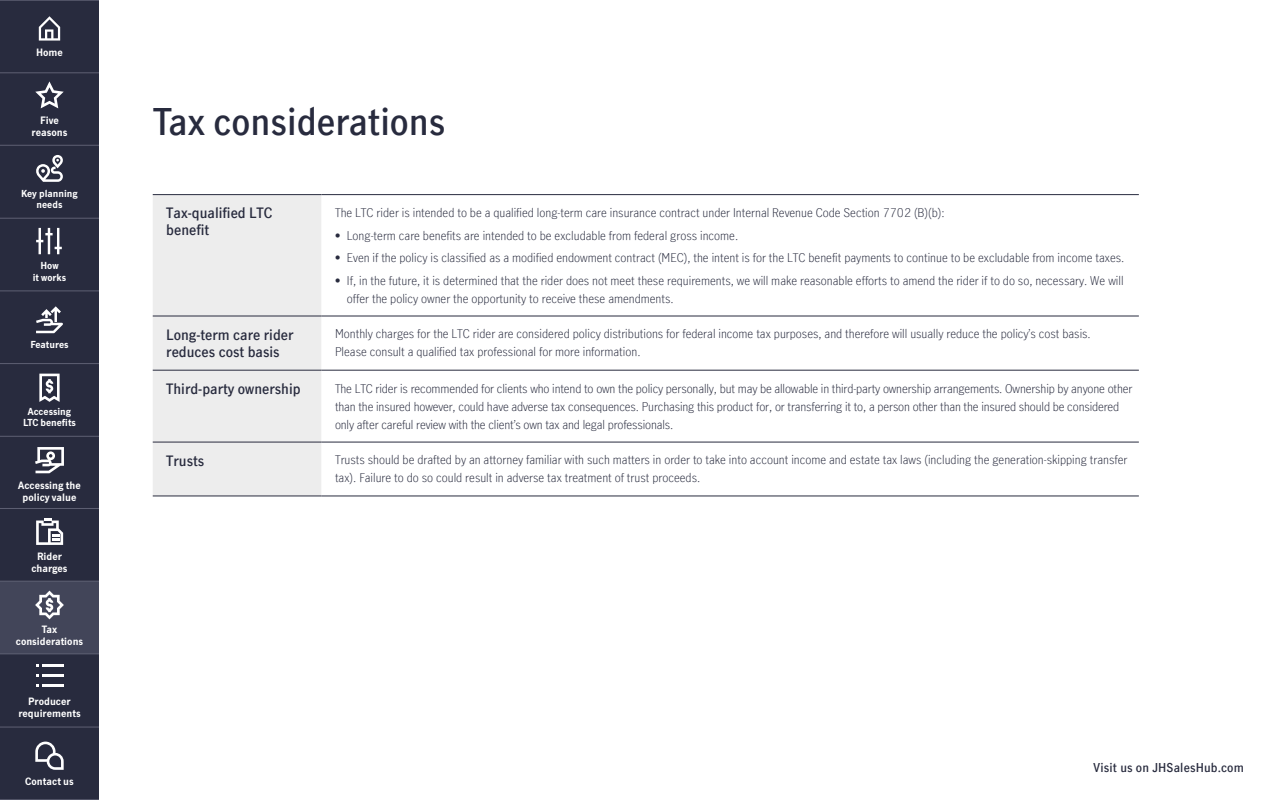
<style>
.page{position:relative;width:1280px;height:800px;background:#fff}
.page>*{position:absolute;margin:0;border:0;box-sizing:border-box;transform-origin:0 0}
.t1{font:600 36px "Manulife JH Sans Optimized";color:#282b3e}
.t2{font:600 14px/16.8px "Manulife JH Sans Optimized";color:#282b3e}
.t3{font:300 12px/18px "Manulife JH Sans Optimized";color:#282b3e}
.t4{font:600 12px "Manulife JH Sans Optimized";letter-spacing:.015em;color:#282b3e}
.t5{font:700 10px/12px "Manulife JH Sans Optimized";color:#fff;text-align:center}
.t6{font:700 9.9px/11.9px "Manulife JH Sans Optimized";color:#fff;text-align:center}
.t7{font:700 9.4px/11.3px "Manulife JH Sans Optimized";color:#fff;text-align:center}
</style>
<div class="page">
<div style="left:0;top:0;width:99px;height:800px;background:#282b3e"></div>
<div style="left:153px;top:195px;width:169px;height:300px;background:#ededed"></div>
<svg style="left:322px;top:195px;width:817px;height:247px"></svg>
<hr style="left:153px;top:316px;width:169px;height:1px;background:#282b3e">
<hr style="left:322px;top:316px;width:817px;height:1px;background:#282b3e">
<hr style="left:153px;top:370px;width:169px;height:1px;background:#282b3e">
<hr style="left:322px;top:370px;width:817px;height:1px;background:#282b3e">
<hr style="left:153px;top:442px;width:169px;height:1px;background:#282b3e">
<hr style="left:322px;top:442px;width:817px;height:1px;background:#282b3e">
<hr style="left:153px;top:194px;width:169px;height:1px;background:#282b3e">
<hr style="left:322px;top:194px;width:817px;height:1px;background:#282b3e">
<hr style="left:153px;top:495px;width:169px;height:1px;background:#282b3e">
<hr style="left:322px;top:495px;width:817px;height:1px;background:#282b3e">
<div style="left:0;top:581px;width:99px;height:73px;background:#424559"></div>
<hr style="left:0;top:73px;width:99px;height:1px;background:#5e6073">
<hr style="left:0;top:0;width:99px;height:1px;background:#5e6073">
<hr style="left:0;top:218px;width:99px;height:1px;background:#5e6073">
<hr style="left:0;top:145px;width:99px;height:1px;background:#5e6073">
<hr style="left:0;top:581px;width:99px;height:1px;background:#5e6073">
<hr style="left:0;top:654px;width:99px;height:1px;background:#5e6073">
<hr style="left:0;top:727px;width:99px;height:1px;background:#5e6073">
<hr style="left:0;top:799px;width:99px;height:1px;background:#5e6073">
<svg style="left:39px;top:16px;width:21px;height:25px"></svg>
<hr style="left:0;top:291px;width:99px;height:1px;background:#5e6073">
<hr style="left:0;top:363px;width:99px;height:1px;background:#5e6073">
<hr style="left:0;top:508px;width:99px;height:1px;background:#5e6073">
<hr style="left:0;top:436px;width:99px;height:1px;background:#5e6073">
<svg style="left:35px;top:742px;width:29px;height:28px"></svg>
<svg style="left:35px;top:81px;width:29px;height:27px"></svg>
<hr style="left:42px;top:664px;width:22px;height:3px;background:#fff">
<hr style="left:42px;top:674px;width:22px;height:3px;background:#fff">
<hr style="left:42px;top:685px;width:22px;height:2px;background:#fff">
<svg style="left:36px;top:228px;width:26px;height:26px"></svg>
<svg style="left:36px;top:306px;width:27px;height:27px"></svg>
<svg style="left:36px;top:518px;width:27px;height:27px"></svg>
<svg style="left:39px;top:374px;width:21px;height:28px"></svg>
<svg style="left:35px;top:591px;width:29px;height:28px"></svg>
<svg style="left:36px;top:155px;width:27px;height:27px"></svg>
<svg style="left:35px;top:447px;width:29px;height:26px"></svg>
<p class="t6" style="left:36px;top:46px;width:28px">Home</p>
<p class="t5" style="left:32px;top:114px;width:38px">Five reasons</p>
<p class="t7" style="left:21px;top:187px;width:58px">Key planning needs</p>
<p class="t7" style="left:33px;top:260px;width:35px">How<br>it works</p>
<p class="t7" style="left:30px;top:339px;width:40px">Features</p>
<p class="t7" style="left:23px;top:406px;width:54px">Accessing<br>LTC benefits</p>
<p class="t6" style="left:18px;top:479px;width:64px">Accessing the policy value</p>
<p class="t6" style="left:31px;top:550px;width:38px">Rider charges</p>
<p class="t6" style="left:16px;top:623px;width:69px">Tax considerations</p>
<p class="t6" style="left:18px;top:695px;width:64px">Producer requirements</p>
<p class="t6" style="left:25px;top:775px;width:50px">Contact us</p>
<h1 class="t1" style="left:153px;top:97px;width:294px">Tax considerations</h1>
<p class="t2" style="left:166px;top:204px;width:108px">Tax-qualified LTC benefit</p>
<p class="t3" style="left:335px;top:203px;width:611px">The LTC rider is intended to be a qualified long-term care insurance contract under Internal Revenue Code Section 7702 (B)(b):</p>
<p class="t3" style="left:335px;top:226px;width:405px">• Long-term care benefits are intended to be excludable from federal gross income.</p>
<p class="t3" style="left:335px;top:248px;width:791px">• Even if the policy is classified as a modified endowment contract (MEC), the intent is for the LTC benefit payments to continue to be excludable from income taxes.</p>
<p class="t3" style="left:347px;top:271px;width:778px;text-indent:-12px">• If, in the future, it is determined that the rider does not meet these requirements, we will make reasonable efforts to amend the rider if to do so, necessary. We will offer the policy owner the opportunity to receive these amendments.</p>
<p class="t2" style="left:166px;top:326px;width:129px">Long-term care rider reduces cost basis</p>
<p class="t3" style="left:335px;top:325px;width:757px">Monthly charges for the LTC rider are considered policy distributions for federal income tax purposes, and therefore will usually reduce the policy’s cost basis.<br>Please consult a qualified tax professional for more information.</p>
<p class="t2" style="left:166px;top:380px;width:136px">Third-party ownership</p>
<p class="t3" style="left:335px;top:379px;width:799px">The LTC rider is recommended for clients who intend to own the policy personally, but may be allowable in third-party ownership arrangements. Ownership by anyone other than the insured however, could have adverse tax consequences. Purchasing this product for, or transferring it to, a person other than the insured should be considered only after careful review with the client’s own tax and legal professionals.</p>
<p class="t2" style="left:166px;top:452px;width:40px">Trusts</p>
<p class="t3" style="left:335px;top:451px;width:794px">Trusts should be drafted by an attorney familiar with such matters in order to take into account income and estate tax laws (including the generation-skipping transfer tax). Failure to do so could result in adverse tax treatment of trust proceeds.</p>
<p class="t4" style="left:1094px;top:759px;width:152px">Visit us on JHSalesHub.com</p>
</div>
